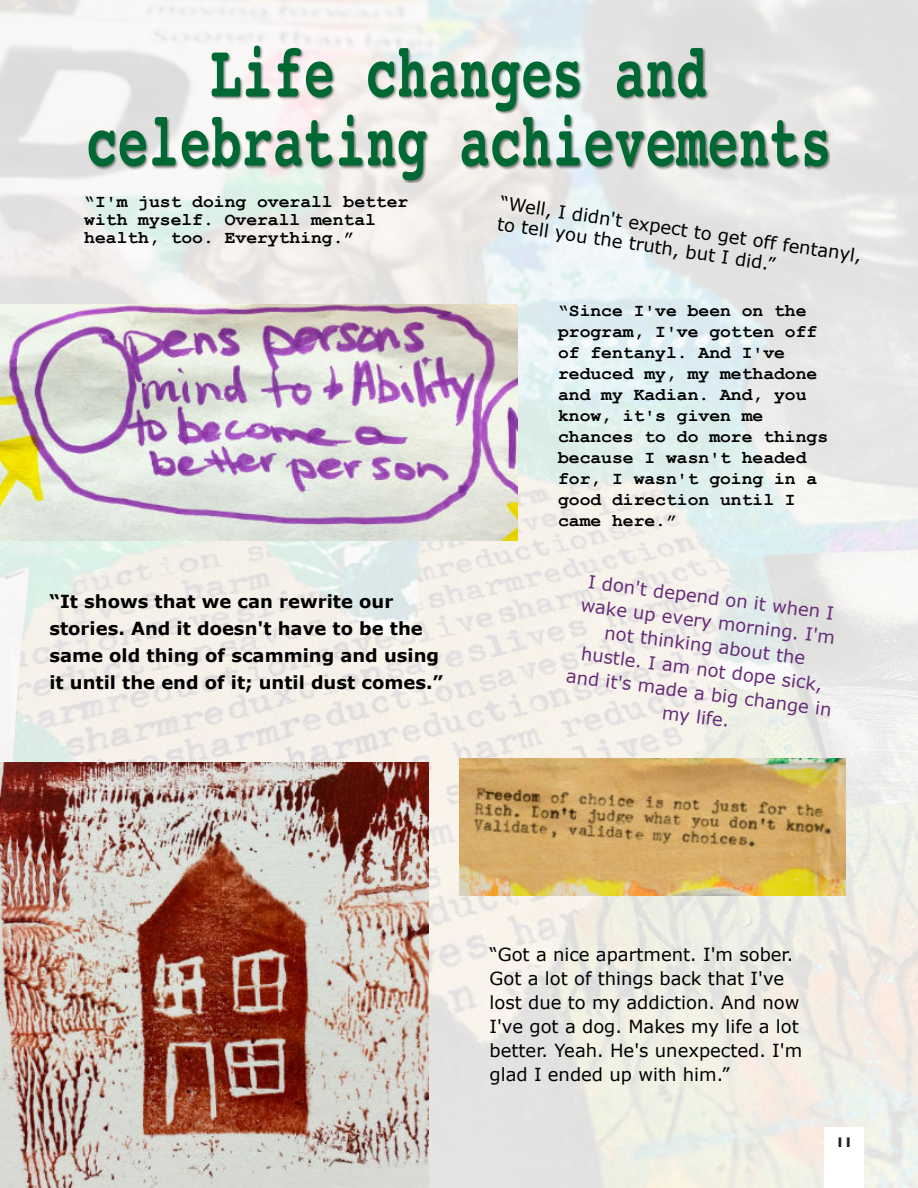
<style>
.page{position:relative;width:918px;height:1188px;background:#fff}
.page>*{position:absolute;margin:0;border:0;box-sizing:border-box;transform-origin:0 0}
.t1{font:700 75.9px/69px "Courier";color:#006933;text-align:center;scale:.68 1}
.t2{font:700 18px/21px "Courier New";color:#000}
.t3{font:18px/24px "Verdana";color:#000}
.t4{font:700 18px/27px "Verdana";color:#000}
.t5{font:18px/24px "Verdana";color:#672c78;text-align:center}
.t6{font:700 14.25px "Gill Sans";color:#231f20}
</style>
<div class="page">
<div style="left:0;top:0;width:918px;height:1188px;background:#fff;opacity:.86"></div>
<hr style="left:0;top:634px;width:1px;height:554px;background:#f6f5f5">
<div style="left:824px;top:1127px;width:40px;height:61px;background:#fff"></div>
<img style="left:89px;top:47px;width:741px;height:136px">
<img style="left:0;top:304px;width:517px;height:237px">
<img style="left:459px;top:759px;width:386px;height:136px">
<img style="left:0;top:763px;width:428px;height:425px">
<h1 class="t1" style="left:86px;top:43px;width:1098px">Life changes and celebrating achievements</h1>
<p class="t2" style="left:84px;top:194px;width:326px;line-height:18px">“I'm just doing overall better with myself. Overall mental health, too. Everything.”</p>
<p class="t3" style="left:501px;top:195px;width:367px;line-height:20.7px;rotate:8deg">“Well, I didn't expect to get off fentanyl, to tell you the truth, but I did.”</p>
<p class="t4" style="left:49px;top:589px;width:395px">“It shows that we can rewrite our stories. And it doesn't have to be the same old thing of scamming and using it until the end of it; until dust comes.”</p>
<p class="t2" style="left:558px;top:301px;width:272px">“Since I've been on the program, I've gotten off of fentanyl. And I've reduced my, my methadone and my Kadian. And, you know, it's given me chances to do more things because I wasn't headed for, I wasn't going in a good direction until I came here.”</p>
<p class="t5" style="left:579px;top:571px;width:269px;rotate:7deg">I don't depend on it when I wake up every morning. I'm not thinking about the hustle. I am not dope sick, and it's made a big change in my life.</p>
<p class="t3" style="left:490px;top:944px;width:314px">“Got a nice apartment. I'm sober.<br>Got a lot of things back that I've lost due to my addiction. And now<br>I've got a dog. Makes my life a lot better. Yeah. He's unexpected. I'm glad I ended up with him.”</p>
<p class="t6" style="left:836px;top:1138px;width:18px">11</p>
</div>
